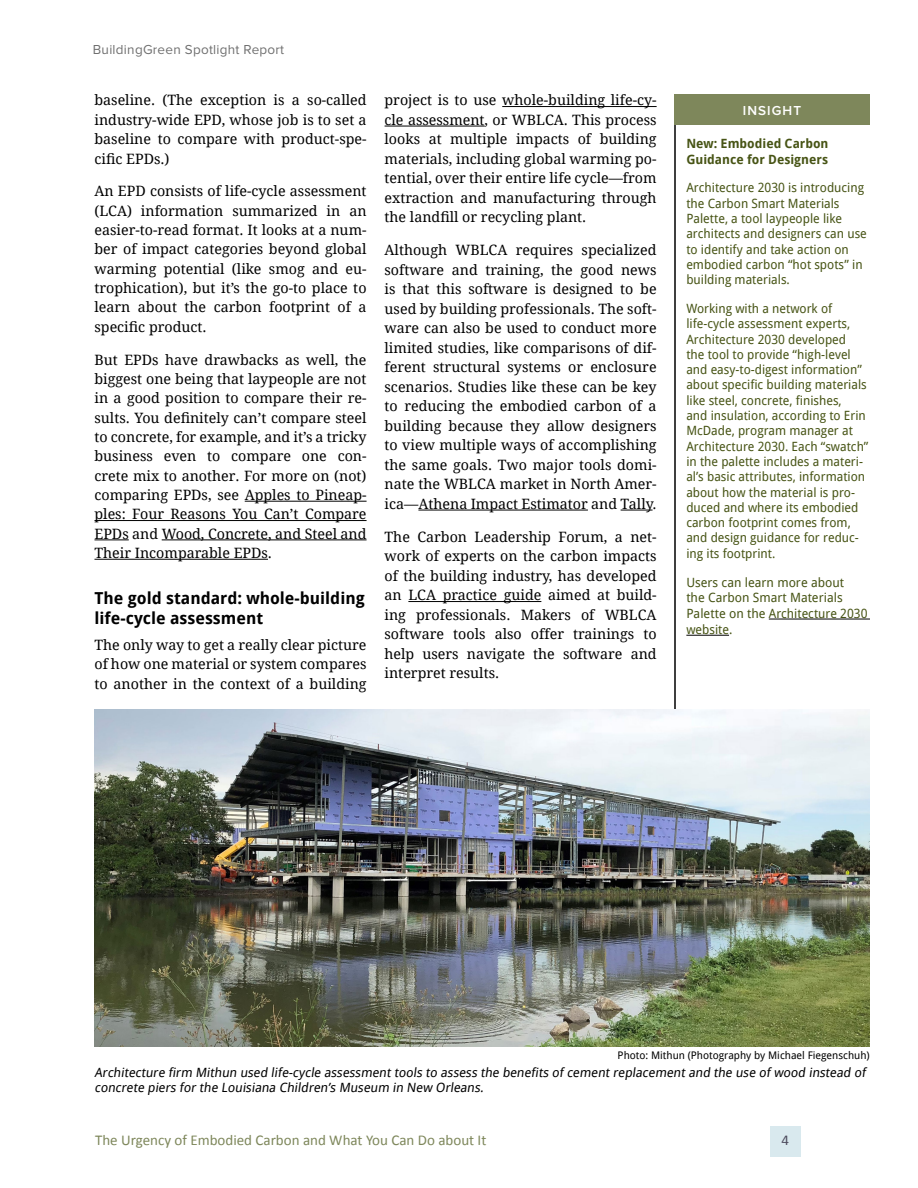
<style>
.page{position:relative;width:918px;height:1188px;background:#fff}
.page>*{position:absolute;margin:0;border:0;box-sizing:border-box;transform-origin:0 0}
.t1{font:700 16.5px/19.8px "Droid Sans";color:#000}
.t2{font:15px "Calibri";color:#7e875b}
.t3{font:15px "Calibri";color:#4d4b5d}
.t4{font:14.25px/19.5px "Droid Serif";color:#000;text-align:justify}
.t5{font:13.5px "Proxima Nova";letter-spacing:.02em;color:#707070}
.t6{font:600 13.5px "Proxima Nova";letter-spacing:.08em;color:#fff}
.t7{font:12.75px/15.3px "Droid Sans";color:#475415}
.t8{font:12.75px/15.3px "Droid Sans";color:#000}
.t9{font:700 12.75px/15.3px "Droid Sans";color:#475415}
.t10{font:10.5px "Droid Sans";color:#000}
</style>
<div class="page">
<hr style="left:674px;top:94px;width:2px;height:1000px;background:#000">
<div style="left:770px;top:1126px;width:30px;height:31px;background:#d9e9ee"></div>
<div style="left:657px;top:724px;width:29px;height:389px;background:#fff"></div>
<hr style="left:245px;top:501px;width:122px;height:1px;background:#000">
<hr style="left:94px;top:520px;width:273px;height:1px;background:#000">
<hr style="left:94px;top:540px;width:35px;height:1px;background:#000">
<hr style="left:162px;top:540px;width:205px;height:1px;background:#000">
<hr style="left:94px;top:559px;width:174px;height:1px;background:#000">
<hr style="left:502px;top:106px;width:155px;height:1px;background:#000">
<hr style="left:385px;top:126px;width:100px;height:1px;background:#000">
<hr style="left:418px;top:510px;width:170px;height:1px;background:#000">
<hr style="left:621px;top:510px;width:32px;height:1px;background:#000">
<hr style="left:408px;top:601px;width:133px;height:1px;background:#000">
<img style="left:94px;top:710px;width:776px;height:337px">
<hr style="left:769px;top:619px;width:101px;height:1px;background:#000">
<hr style="left:686px;top:635px;width:43px;height:1px;background:#000">
<div style="left:674px;top:94px;width:196px;height:31px;background:#7e875b"></div>
<p class="t5" style="left:93px;top:42px;width:193px">BuildingGreen Spotlight Report</p>
<p class="t4" style="left:94px;top:90px;width:274px">baseline. (The exception is a so-called industry-wide EPD, whose job is to set a baseline to compare with product-spe&shy;cific EPDs.)</p>
<p class="t4" style="left:94px;top:181px;width:274px">An EPD consists of life-cycle assessment (LCA) information summarized in an easier-to-read format. It looks at a num&shy;ber of impact categories beyond global warming potential (like smog and eu&shy;trophication), but it’s the go-to place to learn about the carbon footprint of a specific product.</p>
<p class="t4" style="left:94px;top:350px;width:274px">But EPDs have drawbacks as well, the biggest one being that laypeople are not in a good position to compare their re&shy;sults. You definitely can’t compare steel to concrete, for example, and it’s a tricky business even to compare one con&shy;crete mix to another. For more on (not) comparing EPDs, see Apples to Pineap&shy;ples: Four Reasons You Can’t Compare EPDs and Wood, Concrete, and Steel and Their Incomparable EPDs.</p>
<p class="t1" style="left:94px;top:588px;width:272px">The gold standard: whole-building life-cycle assessment</p>
<p class="t4" style="left:94px;top:635px;width:274px">The only way to get a really clear picture of how one material or system compares to another in the context of a building</p>
<p class="t4" style="left:385px;top:90px;width:274px">project is to use whole-building life-cy&shy;cle assessment, or WBLCA. This process looks at multiple impacts of building materials, including global warming po&shy;tential, over their entire life cycle—from extraction and manufacturing through the landfill or recycling plant.</p>
<p class="t4" style="left:385px;top:240px;width:274px">Although WBLCA requires specialized software and training, the good news is that this software is designed to be used by building professionals. The soft&shy;ware can also be used to conduct more limited studies, like comparisons of dif&shy;ferent structural systems or enclosure scenarios. Studies like these can be key to reducing the embodied carbon of a building because they allow designers to view multiple ways of accomplishing the same goals. Two major tools domi&shy;nate the WBLCA market in North Amer&shy;ica—Athena Impact Estimator and Tally.</p>
<p class="t4" style="left:385px;top:527px;width:274px">The Carbon Leadership Forum, a net&shy;work of experts on the carbon impacts of the building industry, has developed an LCA practice guide aimed at build&shy;ing professionals. Makers of WBLCA software tools also offer trainings to help users navigate the software and interpret results.</p>
<p class="t6" style="left:743px;top:103px;width:60px">INSIGHT</p>
<p class="t9" style="left:686px;top:136px;width:144px">New: Embodied Carbon<br>Guidance for Designers</p>
<p class="t7" style="left:686px;top:180px;width:182px">Architecture 2030 is introducing the Carbon Smart Materials<br>Palette, a tool laypeople like architects and designers can use to identify and take action on embodied carbon “hot spots” in building materials.</p>
<p class="t7" style="left:686px;top:300px;width:184px">Working with a network of life-cycle assessment experts,<br>Architecture 2030 developed<br>the tool to provide “high-level and easy-to-digest information” about specific building materials like steel, concrete, finishes,<br>and insulation, according to Erin<br>McDade, program manager at<br>Architecture 2030. Each “swatch” in the palette includes a materi&shy;al’s basic attributes, information about how the material is pro&shy;duced and where its embodied carbon footprint comes from, and design guidance for reduc&shy;ing its footprint.</p>
<p class="t7" style="left:686px;top:574px;width:183px;line-height:15.9px">Users can learn more about<br>the Carbon Smart Materials<br>Palette on the Architecture 2030 website.</p>
<p class="t10" style="left:618px;top:1048px;width:254px">Photo: Mithun (Photography by Michael Fiegenschuh)</p>
<p class="t8" style="left:94px;top:1065px;width:773px">Architecture firm Mithun used life-cycle assessment tools to assess the benefits of cement replacement and the use of wood instead of concrete piers for the Louisiana Children’s Museum in New Orleans.</p>
<p class="t2" style="left:95px;top:1131px;width:393px">The Urgency of Embodied Carbon and What You Can Do about It</p>
<p class="t3" style="left:781px;top:1131px;width:9px">4</p>
</div>
